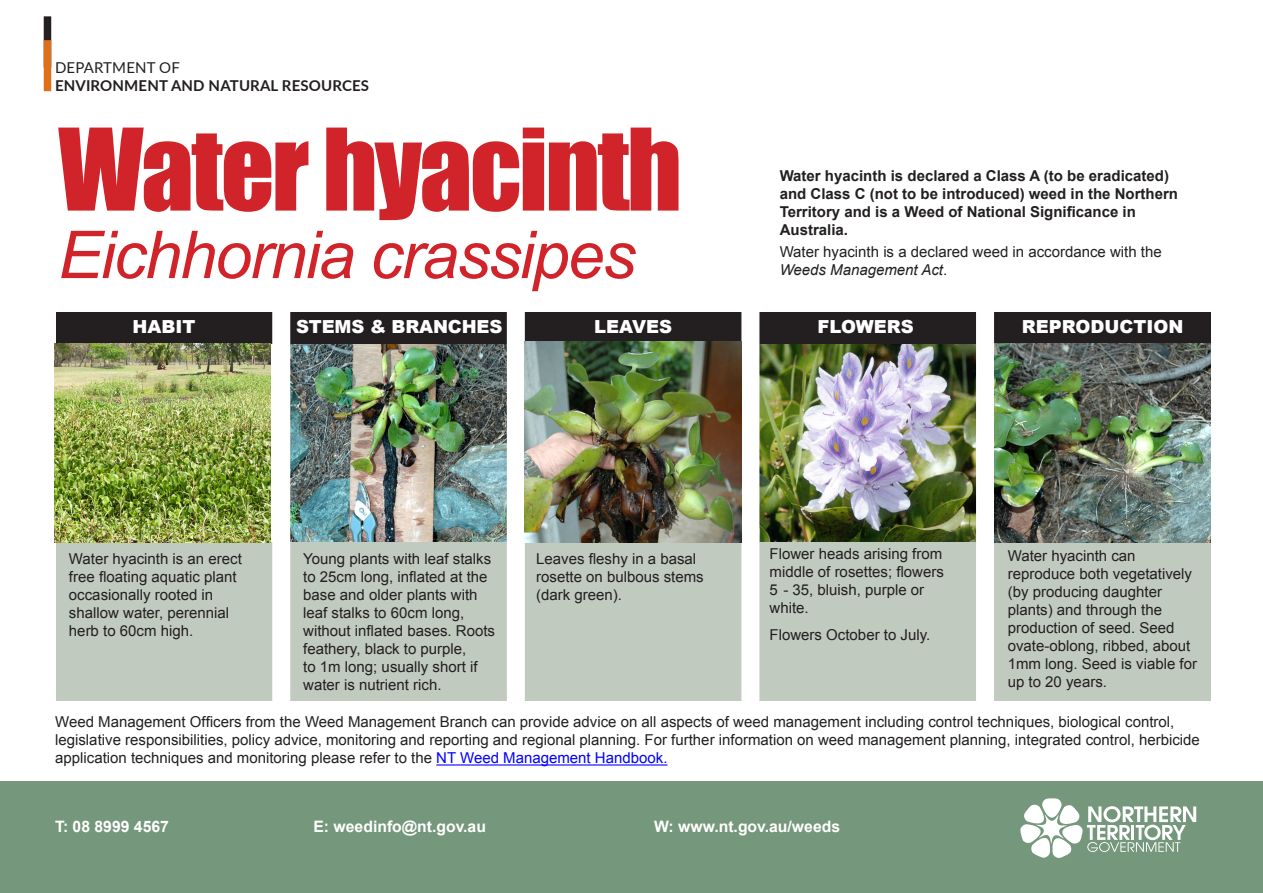
<style>
.page{position:relative;width:1263px;height:893px;background:#fff}
.page>*{position:absolute;margin:0;border:0;box-sizing:border-box;transform-origin:0 0}
.t1{font:105px "Impact";letter-spacing:-.025em;color:#d1232a}
.t2{font:italic 66px "Arial";letter-spacing:-.025em;color:#d1232a}
.t3{font:900 18px "Arial";color:#fff}
.t4{font:700 15.75px "Arial";color:#fff}
.Table_text{font:15px/18px "Arial";color:#231f20}
.t5{font:700 15px/18px "Arial";color:#231f20}
.t6{font:700 15px "Lato";letter-spacing:.01em;color:#231f20}
.t7{font:15px "Lato";letter-spacing:.01em;color:#231f20}
.s1{font-style:italic}
.s2{color:#00f}
</style>
<div class="page">
<div style="left:44px;top:16px;width:7px;height:51px;background:#231f20"></div>
<div style="left:44px;top:40px;width:7px;height:51px;background:#e06f1c"></div>
<div style="left:0;top:781px;width:1263px;height:112px;background:#75977b"></div>
<svg style="left:1020px;top:798px;width:176px;height:60px"></svg>
<img style="left:759px;top:344px;width:217px;height:199px">
<img style="left:290px;top:344px;width:217px;height:199px">
<hr style="left:436px;top:764px;width:231px;height:1px;background:#00f">
<div style="left:56px;top:313px;width:1154px;height:31px;background:#231f20"></div>
<div style="left:56px;top:543px;width:1154px;height:158px;background:#c0cabe"></div>
<div style="left:272px;top:310px;width:18px;height:399px;background:#fff"></div>
<div style="left:507px;top:310px;width:18px;height:399px;background:#fff"></div>
<div style="left:741px;top:310px;width:18px;height:399px;background:#fff"></div>
<div style="left:976px;top:308px;width:18px;height:399px;background:#fff"></div>
<img style="left:525px;top:342px;width:216px;height:201px">
<img style="left:994px;top:344px;width:216px;height:199px">
<img style="left:54px;top:344px;width:217px;height:199px">
<p class="t7" style="left:55px;top:57px;width:126px">DEPARTMENT OF</p>
<p class="t6" style="left:55px;top:74px;width:316px">ENVIRONMENT AND NATURAL RESOURCES</p>
<p class="t1" style="left:58px;top:88px;width:625px">Water hyacinth</p>
<p class="t2" style="left:58px;top:212px;width:579px">Eichhornia crassipes</p>
<p class="t5" style="left:780px;top:167px;width:400px">Water hyacinth is declared a Class A (to be eradicated) and Class C (not to be introduced) weed in the Northern Territory and is a Weed of National Significance in Australia.</p>
<p class="Table_text" style="left:780px;top:243px;width:384px">Water hyacinth is a declared weed in accordance with the<br><span class="s1">Weeds Management Act</span>.</p>
<p class="t3" style="left:132px;top:314px;width:64px">HABIT</p>
<p class="t3" style="left:296px;top:314px;width:208px">STEMS &amp; BRANCHES</p>
<p class="t3" style="left:594px;top:314px;width:80px">LEAVES</p>
<p class="t3" style="left:817px;top:314px;width:98px">FLOWERS</p>
<p class="t3" style="left:1022px;top:314px;width:163px">REPRODUCTION</p>
<p class="Table_text" style="left:69px;top:550px;width:174px">Water hyacinth is an erect free floating aquatic plant occasionally rooted in shallow water, perennial herb to 60cm high.</p>
<p class="Table_text" style="left:303px;top:550px;width:193px">Young plants with leaf stalks to 25cm long, inflated at the base and older plants with leaf stalks to 60cm long, without inflated bases. Roots feathery, black to purple,<br>to 1m long; usually short if water is nutrient rich.</p>
<p class="Table_text" style="left:770px;top:545px;width:176px">Flower heads arising from middle of rosettes; flowers<br>5 - 35, bluish, purple or white.</p>
<p class="Table_text" style="left:536px;top:550px;width:169px">Leaves fleshy in a basal rosette on bulbous stems (dark green).</p>
<p class="Table_text" style="left:770px;top:626px;width:162px">Flowers October to July.</p>
<p class="Table_text" style="left:1008px;top:547px;width:191px">Water hyacinth can reproduce both vegetatively (by producing daughter plants) and through the production of seed. Seed ovate-oblong, ribbed, about<br>1mm long. Seed is viable for up to 20 years.</p>
<p class="Table_text" style="left:55px;top:713px;width:1146px">Weed Management Officers from the Weed Management Branch can provide advice on all aspects of weed management including control techniques, biological control, legislative responsibilities, policy advice, monitoring and reporting and regional planning. For further information on weed management planning, integrated control, herbicide application techniques and monitoring please refer to the <span class="s2">NT Weed Management Handbook.</span></p>
<p class="t4" style="left:55px;top:816px;width:115px">T: 08 8999 4567</p>
<p class="t4" style="left:313px;top:816px;width:174px">E: weedinfo@nt.gov.au</p>
<p class="t4" style="left:654px;top:816px;width:188px">W: www.nt.gov.au/weeds</p>
</div>
